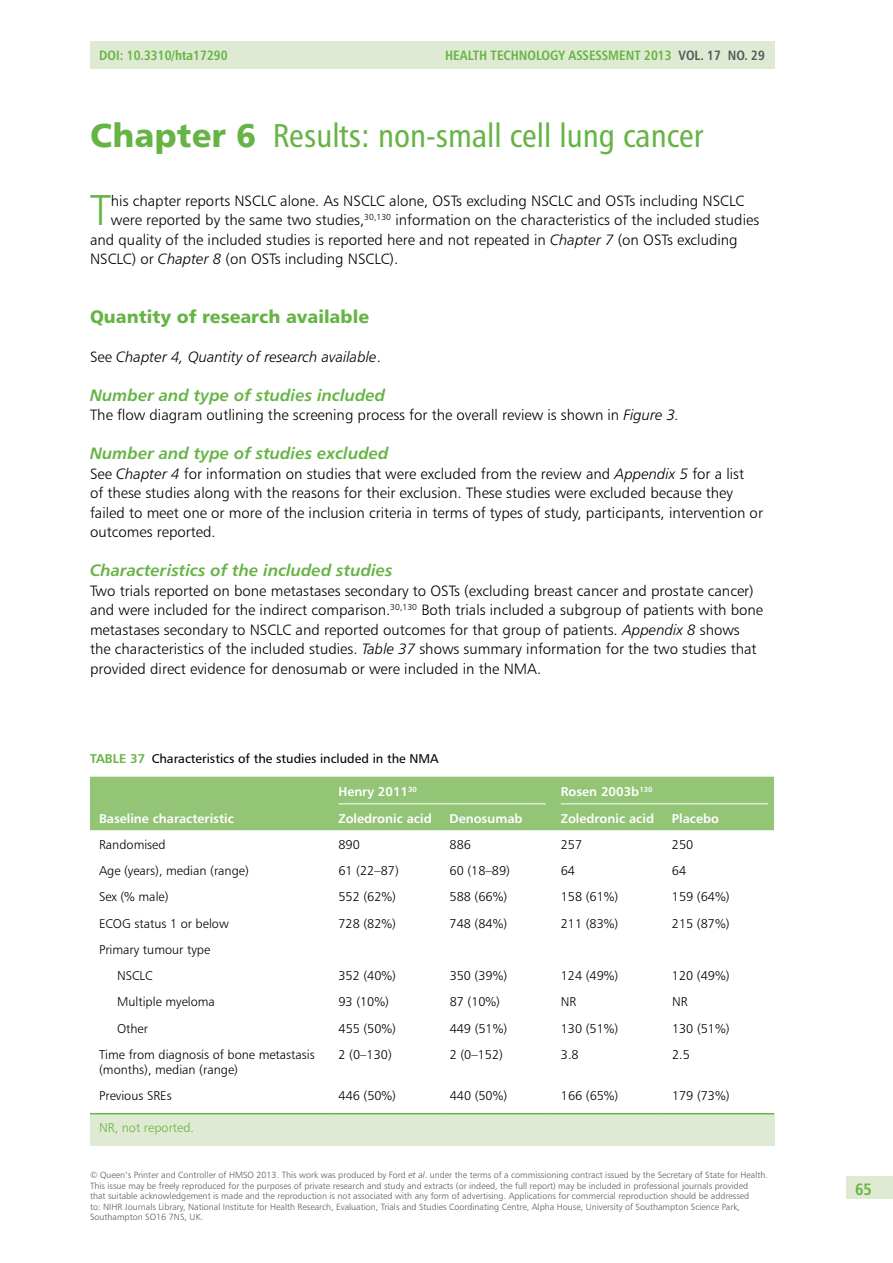
<style>
.page{position:relative;width:893px;height:1263px;background:#fff}
.page>*{position:absolute;margin:0;border:0;box-sizing:border-box;transform-origin:0 0}
.t1{font:43.05px "Humanist 777 BT Light B";color:#66b445}
.t2{font:33px "Humanist 777 BT Roman Condensed B";color:#66b445}
.t3{font:18px "Humanist 777 BT Black B";color:#66b445}
.t4{font:16.5px "Humanist 777 BT Bold Italic B";color:#66b445}
.t5{font:16.5px "Humanist 777 BT Bold Condensed B";color:#66b445}
.t6{font:15px/19.5px "Humanist 777 BT Light B";color:#000}
.t7{font:15px "Humanist 777 BT Light Italic B";color:#000}
.t8{font:13.5px "Humanist 777 BT Bold Condensed B";color:#66b445}
.t9{font:12.75px/26.2px "Humanist 777 BT Light B";color:#000}
.t10{font:12.75px "Humanist 777 BT Bold B";color:#fff}
.t11{font:12.75px "Humanist 777 BT Roman B";color:#000}
.t12{font:12.75px "Humanist 777 BT Light B";color:#66b445}
.t13{font:9px/10.5px "Humanist 777 BT Light B";color:#58595b}
.s1{color:#58595b}
.s2{font-family:"Humanist 777 BT Black B"}
.s3{font-family:"Humanist 777 BT Light Italic B"}
.s4{font-family:"Humanist 777 BT Light B"}
.s5{font-family:"Humanist 777 BT Bold B";color:#66b445}
</style>
<div class="page">
<div style="left:90px;top:41px;width:684px;height:27px;background:#deebd2"></div>
<div style="left:846px;top:1177px;width:47px;height:22px;background:#deebd2"></div>
<div style="left:90px;top:777px;width:684px;height:53px;background:#94c577"></div>
<div style="left:90px;top:1114px;width:684px;height:32px;background:#deebd2"></div>
<hr style="left:90px;top:1113px;width:239px;height:1px;background:#66b445">
<hr style="left:329px;top:1113px;width:112px;height:1px;background:#66b445">
<hr style="left:441px;top:1113px;width:111px;height:1px;background:#66b445">
<hr style="left:552px;top:1113px;width:111px;height:1px;background:#66b445">
<hr style="left:663px;top:1113px;width:111px;height:1px;background:#66b445">
<hr style="left:338px;top:803px;width:208px;height:1px;background:#fff">
<hr style="left:561px;top:803px;width:207px;height:1px;background:#fff">
<p class="t8" style="left:99px;top:47px;width:130px">DOI: 10.3310/HTA17290</p>
<p class="t8" style="left:445px;top:47px;width:321px">HEALTH TECHNOLOGY ASSESSMENT 2013 <span class="s1">VOL. 17 NO. 29</span></p>
<h2 class="t2" style="left:90px;top:115px;width:615px"><span class="s2">Chapter 6</span> Results: non-small cell lung cancer</h2>
<h1 class="t1" style="left:90px;top:184px;width:22px">T</h1>
<p class="t6" style="left:111px;top:190px;width:635px">his chapter reports NSCLC alone. As NSCLC alone, OSTs excluding NSCLC and OSTs including NSCLC</p>
<p class="t6" style="left:111px;top:210px;width:650px">were reported by the same two studies,<sup>30,130</sup> information on the characteristics of the included studies</p>
<p class="t6" style="left:90px;top:229px;width:649px">and quality of the included studies is reported here and not repeated in <span class="s3">Chapter 7</span> (on OSTs excluding</p>
<p class="t6" style="left:90px;top:249px;width:310px">NSCLC) or <span class="s3">Chapter 8</span> (on OSTs including NSCLC).</p>
<p class="t3" style="left:90px;top:305px;width:281px">Quantity of research available</p>
<p class="t7" style="left:90px;top:347px;width:292px"><span class="s4">See</span> Chapter 4, Quantity of research available<span class="s4">.</span></p>
<p class="t4" style="left:90px;top:384px;width:297px">Number and type of studies included</p>
<p class="t6" style="left:90px;top:405px;width:591px">The flow diagram outlining the screening process for the overall review is shown in <span class="s3">Figure 3.</span></p>
<p class="t4" style="left:90px;top:443px;width:300px">Number and type of studies excluded</p>
<p class="t6" style="left:90px;top:463px;width:674px">See <span class="s3">Chapter 4</span> for information on studies that were excluded from the review and <span class="s3">Appendix 5</span> for a list<br>of these studies along with the reasons for their exclusion. These studies were excluded because they failed to meet one or more of the inclusion criteria in terms of types of study, participants, intervention or outcomes reported.</p>
<p class="t4" style="left:90px;top:560px;width:304px">Characteristics of the included studies</p>
<p class="t6" style="left:90px;top:580px;width:675px">Two trials reported on bone metastases secondary to OSTs (excluding breast cancer and prostate cancer) and were included for the indirect comparison.<sup>30,130</sup> Both trials included a subgroup of patients with bone metastases secondary to NSCLC and reported outcomes for that group of patients. <span class="s3">Appendix 8</span> shows the characteristics of the included studies. <span class="s3">Table 37</span> shows summary information for the two studies that provided direct evidence for denosumab or were included in the NMA.</p>
<p class="t11" style="left:90px;top:751px;width:350px"><span class="s5">TABLE 37</span> Characteristics of the studies included in the NMA</p>
<p class="t10" style="left:338px;top:783px;width:80px">Henry 2011<sup>30</sup></p>
<p class="t10" style="left:561px;top:783px;width:93px">Rosen 2003b<sup>130</sup></p>
<p class="t10" style="left:99px;top:810px;width:136px">Baseline characteristic</p>
<p class="t10" style="left:338px;top:810px;width:95px">Zoledronic acid</p>
<p class="t10" style="left:450px;top:810px;width:75px">Denosumab</p>
<p class="t10" style="left:561px;top:810px;width:95px">Zoledronic acid</p>
<p class="t10" style="left:672px;top:810px;width:49px">Placebo</p>
<p class="t9" style="left:99px;top:831px;width:68px">Randomised</p>
<p class="t9" style="left:338px;top:831px;width:23px">890</p>
<p class="t9" style="left:450px;top:831px;width:23px">886</p>
<p class="t9" style="left:561px;top:831px;width:23px">257</p>
<p class="t9" style="left:672px;top:831px;width:23px">250</p>
<p class="t9" style="left:99px;top:857px;width:151px">Age (years), median (range)</p>
<p class="t9" style="left:338px;top:857px;width:62px">61 (22–87)</p>
<p class="t9" style="left:450px;top:857px;width:62px">60 (18–89)</p>
<p class="t9" style="left:561px;top:857px;width:16px">64</p>
<p class="t9" style="left:672px;top:857px;width:16px">64</p>
<p class="t9" style="left:99px;top:884px;width:71px">Sex (% male)</p>
<p class="t9" style="left:338px;top:884px;width:59px">552 (62%)</p>
<p class="t9" style="left:450px;top:884px;width:59px">588 (66%)</p>
<p class="t9" style="left:561px;top:884px;width:59px">158 (61%)</p>
<p class="t9" style="left:672px;top:884px;width:59px">159 (64%)</p>
<p class="t9" style="left:99px;top:910px;width:131px">ECOG status 1 or below</p>
<p class="t9" style="left:338px;top:910px;width:59px">728 (82%)</p>
<p class="t9" style="left:450px;top:910px;width:59px">748 (84%)</p>
<p class="t9" style="left:561px;top:910px;width:59px">211 (83%)</p>
<p class="t9" style="left:672px;top:910px;width:59px">215 (87%)</p>
<p class="t9" style="left:117px;top:936px;width:95px;text-indent:-18px">Primary tumour type<br>NSCLC</p>
<p class="t9" style="left:338px;top:962px;width:59px">352 (40%)</p>
<p class="t9" style="left:450px;top:962px;width:59px">350 (39%)</p>
<p class="t9" style="left:561px;top:962px;width:59px">124 (49%)</p>
<p class="t9" style="left:672px;top:962px;width:59px">120 (49%)</p>
<p class="t9" style="left:117px;top:989px;width:99px">Multiple myeloma</p>
<p class="t9" style="left:338px;top:989px;width:52px">93 (10%)</p>
<p class="t9" style="left:450px;top:989px;width:52px">87 (10%)</p>
<p class="t9" style="left:561px;top:989px;width:17px">NR</p>
<p class="t9" style="left:672px;top:989px;width:17px">NR</p>
<p class="t9" style="left:117px;top:1015px;width:32px">Other</p>
<p class="t9" style="left:338px;top:1015px;width:59px">455 (50%)</p>
<p class="t9" style="left:450px;top:1015px;width:59px">449 (51%)</p>
<p class="t9" style="left:561px;top:1015px;width:59px">130 (51%)</p>
<p class="t9" style="left:672px;top:1015px;width:59px">130 (51%)</p>
<p class="t9" style="left:99px;top:1047px;width:217px;line-height:15px">Time from diagnosis of bone metastasis (months), median (range)</p>
<p class="t9" style="left:339px;top:1041px;width:55px">2 (0–130)</p>
<p class="t9" style="left:450px;top:1041px;width:55px">2 (0–152)</p>
<p class="t9" style="left:561px;top:1041px;width:19px">3.8</p>
<p class="t9" style="left:672px;top:1041px;width:19px">2.5</p>
<p class="t9" style="left:99px;top:1082px;width:74px">Previous SREs</p>
<p class="t9" style="left:339px;top:1082px;width:59px">446 (50%)</p>
<p class="t9" style="left:450px;top:1082px;width:59px">440 (50%)</p>
<p class="t9" style="left:561px;top:1082px;width:59px">166 (65%)</p>
<p class="t9" style="left:672px;top:1082px;width:59px">179 (73%)</p>
<p class="t12" style="left:99px;top:1120px;width:96px">NR, not reported.</p>
<p class="t13" style="left:90px;top:1170px;width:680px">© Queen’s Printer and Controller of HMSO 2013. This work was produced by Ford <span class="s3">et al</span>. under the terms of a commissioning contract issued by the Secretary of State for Health.<br>This issue may be freely reproduced for the purposes of private research and study and extracts (or indeed, the full report) may be included in professional journals provided<br>that suitable acknowledgement is made and the reproduction is not associated with any form of advertising. Applications for commercial reproduction should be addressed<br>to: NIHR Journals Library, National Institute for Health Research, Evaluation, Trials and Studies Coordinating Centre, Alpha House, University of Southampton Science Park, Southampton SO16 7NS, UK.</p>
<p class="t5" style="left:855px;top:1178px;width:18px">65</p>
</div>
